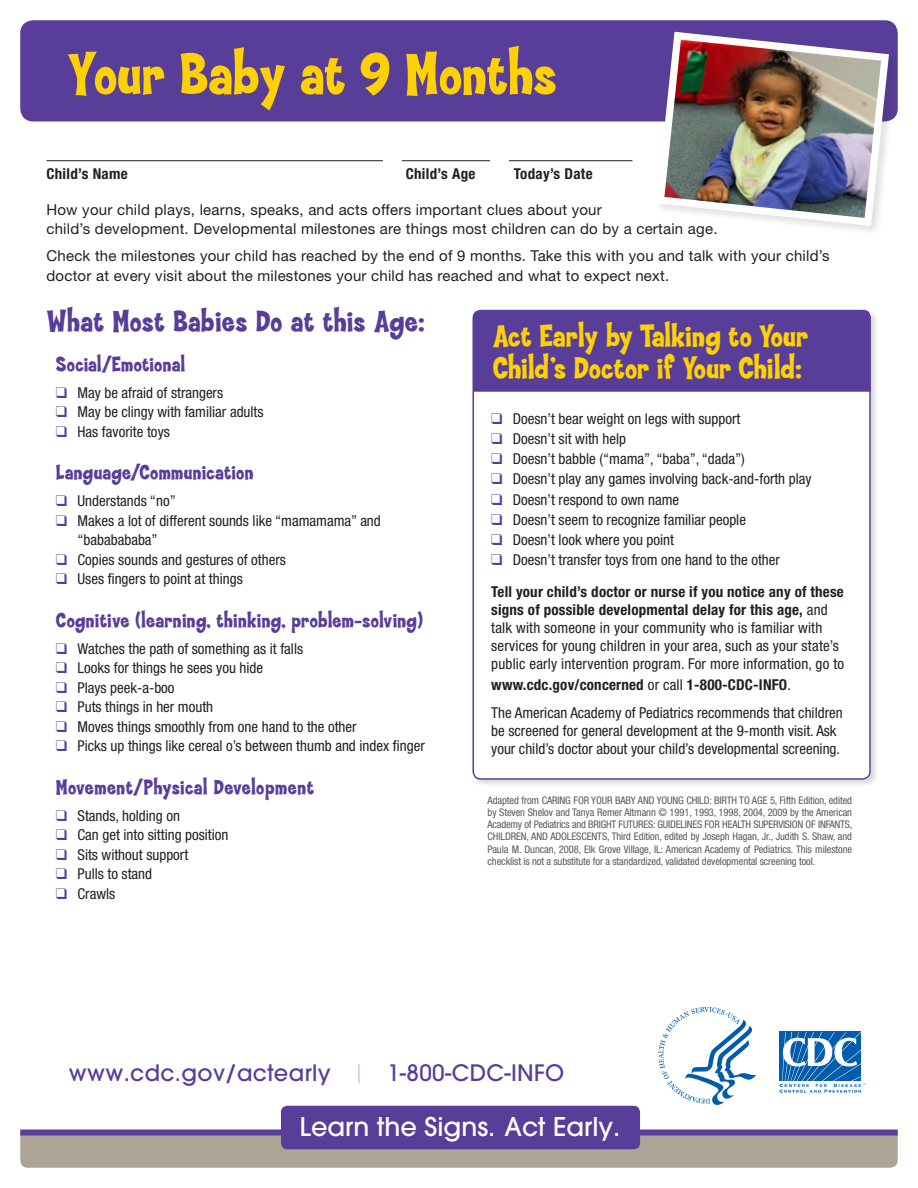
<style>
.page{position:relative;width:918px;height:1188px;background:#fff}
.page>*{position:absolute;margin:0;border:0;box-sizing:border-box;transform-origin:0 0}
.t1{font:800 61.5px "Coop";color:#fed105}
.t2{font:800 32.25px/32.2px "Coop";letter-spacing:-.005em;color:#fed105}
.t3{font:800 31.5px "Coop";letter-spacing:.01em;color:#593e99}
.t4{font:500 25.65px "Avant Garde";color:#fff}
.t5{font:500 22.5px "Avant Garde";letter-spacing:.015em;color:#593e99}
.t6{font:800 21.75px "Coop";letter-spacing:.015em;color:#593e99}
.t7{font:condensed 15px/18px "Helvetica Neue";color:#231f20}
.t8{font:15px/19.5px "Helvetica Neue";letter-spacing:.015em;color:#231f20}
.t9{font:700 condensed 15px "Helvetica Neue";letter-spacing:.015em;color:#231f20}
.t10{font:condensed 10.5px/12.3px "Helvetica Neue";letter-spacing:-.01em;color:#57585a;text-align:justify}
.s1{color:#593e99}
.s2{font-weight:700}
.s3{font-weight:400}
.s4{font-weight:200;color:#9c8dc3}
</style>
<div class="page">
<div style="left:20px;top:20px;width:878px;height:102px;background:#593e99;border-radius:13px"></div>
<hr style="left:46px;top:160px;width:586px;height:1px;background:#231f20">
<div style="left:383px;top:155px;width:19px;height:13px;background:#fff"></div>
<div style="left:490px;top:155px;width:19px;height:12px;background:#fff"></div>
<div style="left:472px;top:308px;width:406px;height:479px;background:#231f20;opacity:.17"></div>
<div style="left:473px;top:310px;width:398px;height:470px;background:#fff;border-radius:8px"></div>
<div style="left:473px;top:310px;width:398px;height:82px;background:#593e99"></div>
<div style="left:473px;top:310px;width:398px;height:470px;border:2px solid #593e99;border-radius:8px"></div>
<div style="left:655px;top:30px;width:244px;height:206px;background:#231f20;opacity:.13"></div>
<svg style="left:656px;top:32px;width:233px;height:194px"></svg>
<img style="left:664px;top:40px;width:217px;height:178px">
<div style="left:20px;top:1136px;width:878px;height:32px;background:#ada496"></div>
<div style="left:20px;top:1130px;width:878px;height:6px;background:#593e99"></div>
<div style="left:281px;top:1106px;width:359px;height:43px;background:#593e99;border-radius:6px"></div>
<svg style="left:779px;top:1031px;width:82px;height:1px"></svg>
<svg style="left:779px;top:1032px;width:86px;height:61px"></svg>
<svg style="left:658px;top:1007px;width:98px;height:98px"></svg>
<p class="t1" style="left:68px;top:41px;width:491px">Your Baby at 9 Months</p>
<p class="t9" style="left:46px;top:165px;width:83px">Child’s Name</p>
<p class="t9" style="left:406px;top:165px;width:71px">Child’s Age</p>
<p class="t9" style="left:514px;top:165px;width:80px">Today’s Date</p>
<p class="t8" style="left:46px;top:199px;width:673px">How your child plays, learns, speaks, and acts offers important clues about your<br>child’s development. Developmental milestones are things most children can do by a certain age.</p>
<p class="t8" style="left:46px;top:246px;width:785px">Check the milestones your child has reached by the end of 9 months. Take this with you and talk with your child’s doctor at every visit about the milestones your child has reached and what to expect next.</p>
<p class="t3" style="left:47px;top:304px;width:379px">What Most Babies Do at this Age:</p>
<p class="t6" style="left:56px;top:352px;width:131px">Social/Emotional</p>
<p class="t7" style="left:56px;top:383px;width:169px"><span class="s1">❑</span> May be afraid of strangers</p>
<p class="t7" style="left:56px;top:403px;width:209px"><span class="s1">❑</span> May be clingy with familiar adults</p>
<p class="t7" style="left:56px;top:422px;width:115px"><span class="s1">❑</span> Has favorite toys</p>
<p class="t6" style="left:56px;top:461px;width:199px">Language/Communication</p>
<p class="t7" style="left:56px;top:492px;width:121px"><span class="s1">❑</span> Understands “no”</p>
<p class="t7" style="left:78px;top:511px;width:305px;line-height:19.5px;text-indent:-22px"><span class="s1">❑</span> Makes a lot of different sounds like “mamamama” and “bababababa”</p>
<p class="t7" style="left:56px;top:550px;width:232px"><span class="s1">❑</span> Copies sounds and gestures of others</p>
<p class="t7" style="left:56px;top:570px;width:188px"><span class="s1">❑</span> Uses fingers to point at things</p>
<p class="t6" style="left:56px;top:608px;width:368px">Cognitive (learning, thinking, problem-solving)</p>
<p class="t7" style="left:56px;top:639px;width:249px"><span class="s1">❑</span> Watches the path of something as it falls</p>
<p class="t7" style="left:56px;top:659px;width:209px"><span class="s1">❑</span> Looks for things he sees you hide</p>
<p class="t7" style="left:56px;top:678px;width:120px"><span class="s1">❑</span> Plays peek-a-boo</p>
<p class="t7" style="left:56px;top:698px;width:159px"><span class="s1">❑</span> Puts things in her mouth</p>
<p class="t7" style="left:56px;top:717px;width:302px"><span class="s1">❑</span> Moves things smoothly from one hand to the other</p>
<p class="t7" style="left:56px;top:737px;width:370px"><span class="s1">❑</span> Picks up things like cereal o’s between thumb and index finger</p>
<p class="t6" style="left:56px;top:775px;width:260px">Movement/Physical Development</p>
<p class="t7" style="left:56px;top:806px;width:126px"><span class="s1">❑</span> Stands, holding on</p>
<p class="t7" style="left:56px;top:826px;width:174px"><span class="s1">❑</span> Can get into sitting position</p>
<p class="t7" style="left:56px;top:845px;width:134px"><span class="s1">❑</span> Sits without support</p>
<p class="t7" style="left:56px;top:865px;width:98px"><span class="s1">❑</span> Pulls to stand</p>
<p class="t7" style="left:56px;top:884px;width:61px"><span class="s1">❑</span> Crawls</p>
<p class="t2" style="left:493px;top:321px;width:317px">Act Early by Talking to Your<br>Child’s Doctor if Your Child:</p>
<p class="t7" style="left:491px;top:409px;width:251px"><span class="s1">❑</span> Doesn’t bear weight on legs with support</p>
<p class="t7" style="left:491px;top:430px;width:136px"><span class="s1">❑</span> Doesn’t sit with help</p>
<p class="t7" style="left:491px;top:450px;width:255px"><span class="s1">❑</span> Doesn’t babble (“mama”, “baba”, “dada”)</p>
<p class="t7" style="left:491px;top:470px;width:322px"><span class="s1">❑</span> Doesn’t play any games involving back-and-forth play</p>
<p class="t7" style="left:491px;top:490px;width:190px"><span class="s1">❑</span> Doesn’t respond to own name</p>
<p class="t7" style="left:491px;top:511px;width:256px"><span class="s1">❑</span> Doesn’t seem to recognize familiar people</p>
<p class="t7" style="left:491px;top:531px;width:184px"><span class="s1">❑</span> Doesn’t look where you point</p>
<p class="t7" style="left:491px;top:551px;width:290px"><span class="s1">❑</span> Doesn’t transfer toys from one hand to the other</p>
<p class="t7" style="left:491px;top:583px;width:354px"><span class="s2">Tell your child’s doctor or nurse if you notice any of these signs of possible developmental delay for this age,</span> and talk with someone in your community who is familiar with services for young children in your area, such as your state’s public early intervention program. For more information, go to</p>
<p class="t9" style="left:491px;top:676px;width:301px">www.cdc.gov/concerned <span class="s3">or call</span> 1-800-CDC-INFO<span class="s3">.</span></p>
<p class="t7" style="left:491px;top:704px;width:353px">The American Academy of Pediatrics recommends that children be screened for general development at the 9-month visit. Ask your child’s doctor about your child’s developmental screening.</p>
<p class="t10" style="left:488px;top:794px;width:366px">Adapted from CARING FOR YOUR BABY AND YOUNG CHILD: BIRTH TO AGE 5, Fifth Edition, edited by Steven Shelov and Tanya Remer Altmann © 1991, 1993, 1998, 2004, 2009 by the American Academy of Pediatrics and BRIGHT FUTURES: GUIDELINES FOR HEALTH SUPERVISION OF INFANTS, CHILDREN, AND ADOLESCENTS, Third Edition, edited by Joseph Hagan, Jr., Judith S. Shaw, and Paula M. Duncan, 2008, Elk Grove Village, IL: American Academy of Pediatrics. This milestone checklist is not a substitute for a standardized, validated developmental screening tool.</p>
<p class="t5" style="left:69px;top:1059px;width:497px">www.cdc.gov/actearly <span class="s4">|</span> 1-800-CDC-INFO</p>
<p class="t4" style="left:300px;top:1111px;width:322px">Learn the Signs. Act Early.</p>
</div>
